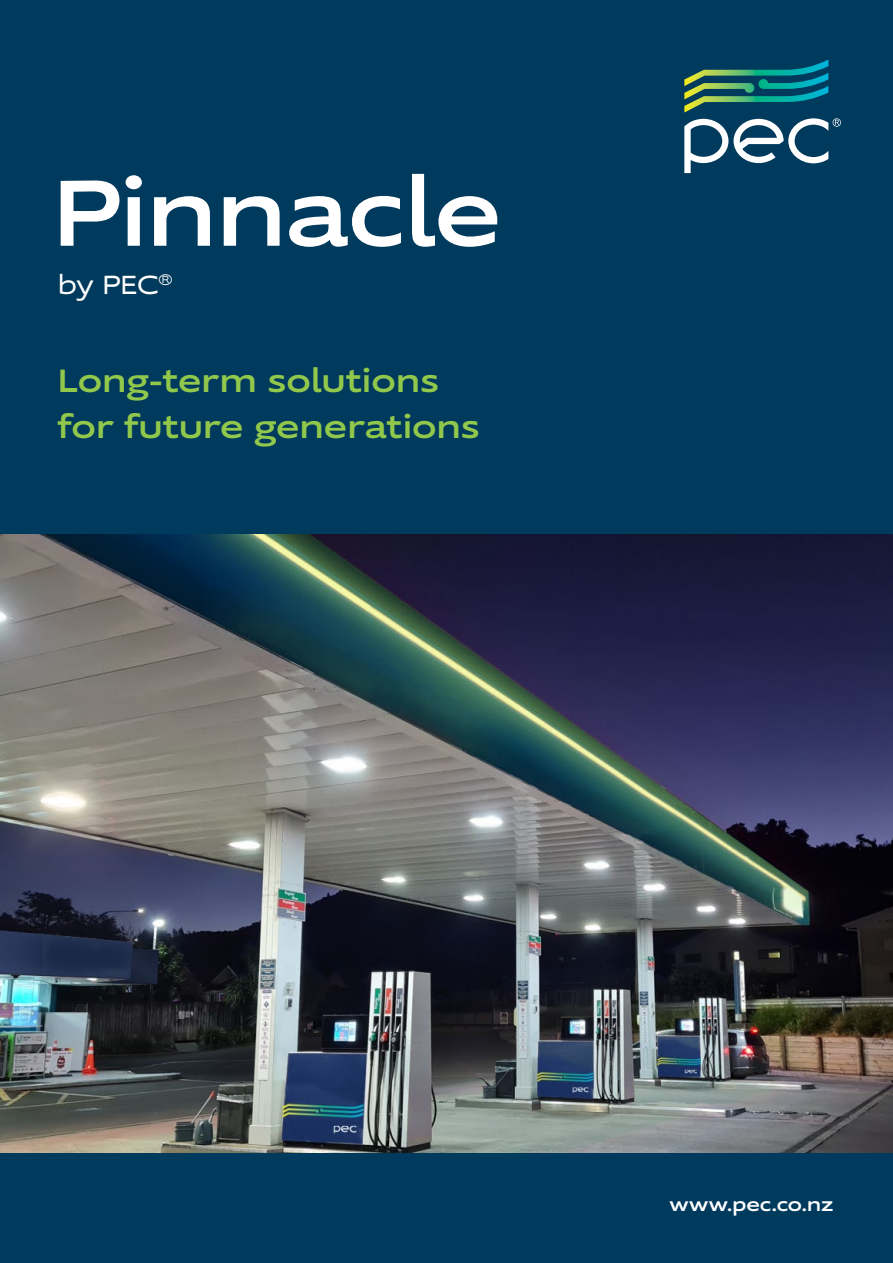
<style>
.page{position:relative;width:893px;height:1263px;background:#003a5d}
.page>*{position:absolute;margin:0;border:0;box-sizing:border-box;transform-origin:0 0}
.t1{font:500 expanded 97.5px "Supra";letter-spacing:-.025em;color:#fff}
.t2{font:500 expanded 33.6px/46.5px "Supra";letter-spacing:-.005em;color:#91c84c}
.t3{font:expanded 27.3px "Supra";color:#fff}
.t4{font:500 expanded 19.5px "Supra";letter-spacing:-.005em;color:#fff}
</style>
<div class="page">
<img style="left:0;top:534px;width:893px;height:618px">
<svg style="left:684px;top:60px;width:157px;height:113px"></svg>
<h1 class="t1" style="left:52px;top:146px;width:451px">Pinnacle</h1>
<p class="t3" style="left:58px;top:267px;width:117px">by PEC<sup>®</sup></p>
<p class="t2" style="left:58px;top:357px;width:424px">Long-term solutions for future generations</p>
<p class="t4" style="left:670px;top:1191px;width:165px">www.pec.co.nz</p>
</div>
